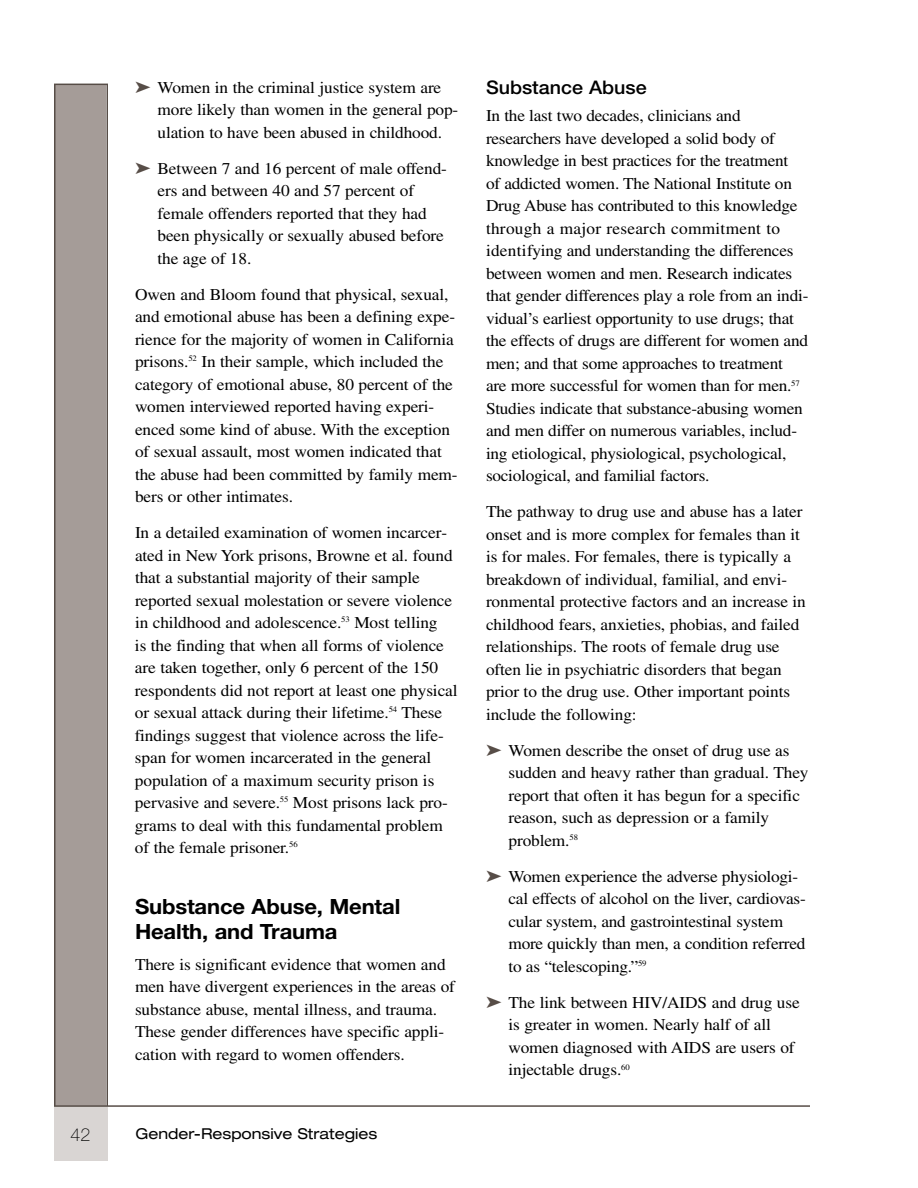
<style>
.page{position:relative;width:918px;height:1188px;background:#fff}
.page>*{position:absolute;margin:0;border:0;box-sizing:border-box;transform-origin:0 0}
.t1{font:700 21px/25.5px "Helvetica Neue";letter-spacing:-.01em;color:#000;scale:1.05 1}
.t2{font:500 18.75px "Helvetica Neue";color:#000;scale:1.05 1}
.t3{font:100 18px "Helvetica Neue";color:#000}
.t4{font:16.5px/22.5px "Times";letter-spacing:-.01em;color:#000;scale:1.05 1}
.t5{font:expanded 15px "Helvetica Neue";color:#000}
.s1{color:#574d47}
</style>
<div class="page">
<div style="left:56px;top:85px;width:50px;height:1023px;background:#a59c98"></div>
<div style="left:54px;top:84px;width:54px;height:1025px;border:2px solid #574d47"></div>
<div style="left:54px;top:1106px;width:54px;height:55px;background:#d9d5d3"></div>
<hr style="left:54px;top:1105px;width:756px;height:2px;background:#574d47">
<p class="t4" style="left:157px;top:77px;width:288px;text-indent:-22px"><span class="s1">➤</span> Women in the criminal justice system are more likely than women in the general pop&shy;ulation to have been abused in childhood.</p>
<p class="t4" style="left:157px;top:158px;width:277px;text-indent:-22px"><span class="s1">➤</span> Between 7 and 16 percent of male offend&shy;ers and between 40 and 57 percent of female offenders reported that they had been physically or sexually abused before the age of 18.</p>
<p class="t4" style="left:135px;top:284px;width:309px">Owen and Bloom found that physical, sexual, and emotional abuse has been a defining expe&shy;rience for the majority of women in California prisons.<sup>52</sup> In their sample, which included the category of emotional abuse, 80 percent of the women interviewed reported having experi&shy;enced some kind of abuse. With the exception of sexual assault, most women indicated that the abuse had been committed by family mem&shy;bers or other intimates.</p>
<p class="t4" style="left:135px;top:523px;width:309px">In a detailed examination of women incarcer&shy;ated in New York prisons, Browne et al. found that a substantial majority of their sample reported sexual molestation or severe violence in childhood and adolescence.<sup>53</sup> Most telling<br>is the finding that when all forms of violence are taken together, only 6 percent of the 150 respondents did not report at least one physical or sexual attack during their lifetime.<sup>54</sup> These findings suggest that violence across the life&shy;span for women incarcerated in the general population of a maximum security prison is pervasive and severe.<sup>55</sup> Most prisons lack pro&shy;grams to deal with this fundamental problem of the female prisoner.<sup>56</sup></p>
<p class="t1" style="left:135px;top:895px;width:254px">Substance Abuse, Mental<br>Health, and Trauma</p>
<p class="t4" style="left:135px;top:955px;width:306px">There is significant evidence that women and men have divergent experiences in the areas of substance abuse, mental illness, and trauma.<br>These gender differences have specific appli&shy;cation with regard to women offenders.</p>
<p class="t3" style="left:71px;top:1128px;width:22px">42</p>
<p class="t5" style="left:136px;top:1128px;width:243px">Gender-Responsive Strategies</p>
<p class="t2" style="left:486px;top:81px;width:154px">Substance Abuse</p>
<p class="t4" style="left:486px;top:106px;width:309px">In the last two decades, clinicians and researchers have developed a solid body of knowledge in best practices for the treatment<br>of addicted women. The National Institute on Drug Abuse has contributed to this knowledge through a major research commitment to identifying and understanding the differences between women and men. Research indicates that gender differences play a role from an indi&shy;vidual’s earliest opportunity to use drugs; that the effects of drugs are different for women and men; and that some approaches to treatment<br>are more successful for women than for men.<sup>57<br></sup>Studies indicate that substance-abusing women and men differ on numerous variables, includ&shy;ing etiological, physiological, psychological, sociological, and familial factors.</p>
<p class="t4" style="left:486px;top:502px;width:306px">The pathway to drug use and abuse has a later onset and is more complex for females than it is for males. For females, there is typically a breakdown of individual, familial, and envi&shy;ronmental protective factors and an increase in childhood fears, anxieties, phobias, and failed relationships. The roots of female drug use often lie in psychiatric disorders that began prior to the drug use. Other important points include the following:</p>
<p class="t4" style="left:508px;top:740px;width:287px;text-indent:-22px"><span class="s1">➤</span> Women describe the onset of drug use as sudden and heavy rather than gradual. They report that often it has begun for a specific reason, such as depression or a family problem.<sup>58</sup></p>
<p class="t4" style="left:508px;top:866px;width:285px;text-indent:-22px"><span class="s1">➤</span> Women experience the adverse physiologi&shy;cal effects of alcohol on the liver, cardiovas&shy;cular system, and gastrointestinal system more quickly than men, a condition referred to as “telescoping.”<sup>59</sup></p>
<p class="t4" style="left:508px;top:992px;width:279px;text-indent:-22px"><span class="s1">➤</span> The link between HIV/AIDS and drug use is greater in women. Nearly half of all women diagnosed with AIDS are users of injectable drugs.<sup>60</sup></p>
</div>
